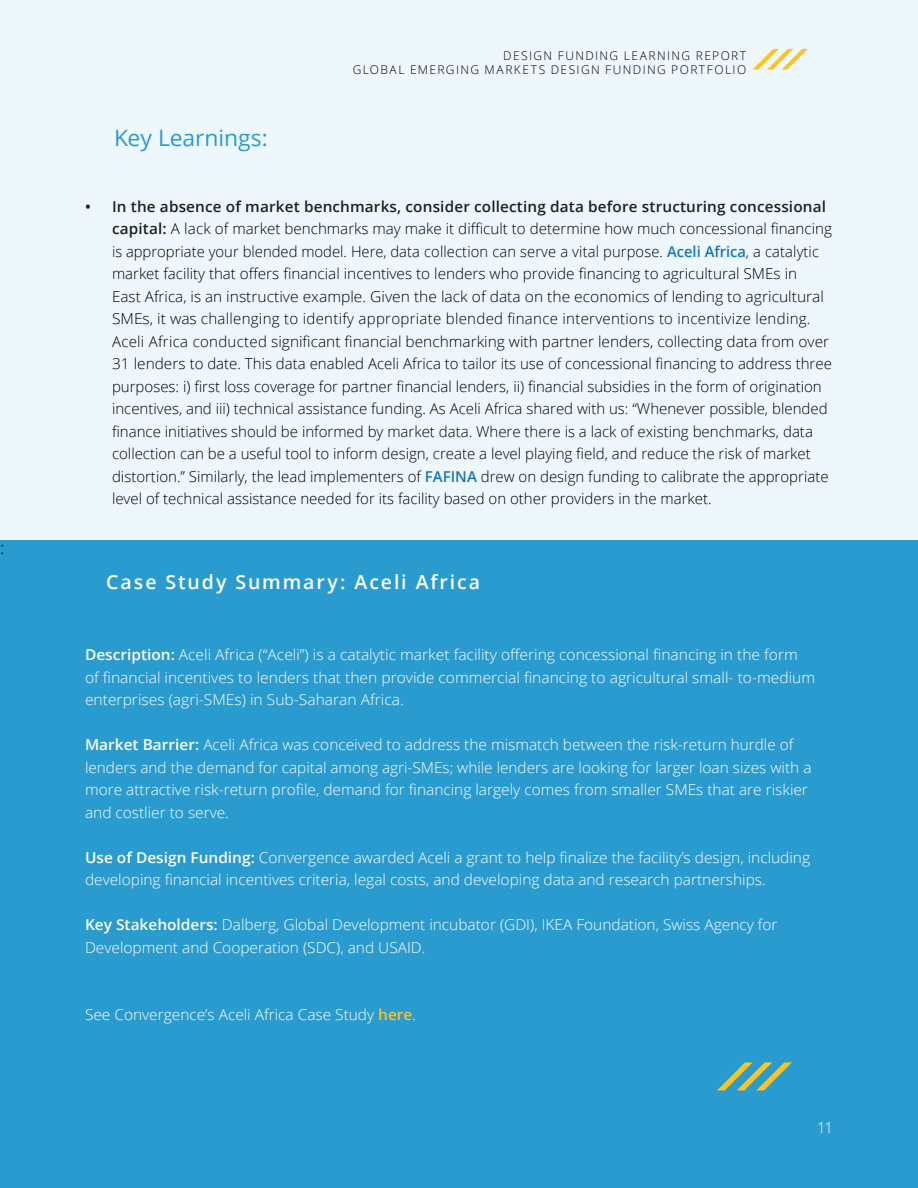
<style>
.page{position:relative;width:918px;height:1188px;background:#eef7fb}
.page>*{position:absolute;margin:0;border:0;box-sizing:border-box;transform-origin:0 0}
.t1{font:22.5px "Open Sans";letter-spacing:-.005em;color:#2a9bce}
.t2{font:600 19.5px "Open Sans";letter-spacing:.1em;color:#fff}
.t3{font:300 18px "Open Sans";color:#000}
.t4{font:300 15px/22.5px "Open Sans";color:#000101}
.t5{font:300 15px/22.5px "Open Sans";color:#fff}
.t6{font:300 12px/14.4px "Open Sans";letter-spacing:.115em;color:#000;text-align:right}
.s1{font-weight:600;color:#20201f}
.s2{font-weight:600;color:#1b75bb}
.s3{color:#000}
.s4{font-weight:600}
.s5{font-weight:600;color:#ffc21e}
</style>
<div class="page">
<svg style="left:753px;top:49px;width:55px;height:21px"></svg>
<div style="left:0;top:540px;width:918px;height:648px;background:#2a9bce"></div>
<svg style="left:717px;top:1062px;width:75px;height:28px"></svg>
<p class="t3" style="left:0;top:535px;width:6px">:</p>
<h1 class="t1" style="left:114px;top:122px;width:155px">Key Learnings:</h1>
<p class="t6" style="left:353px;top:48px;width:395px">DESIGN FUNDING LEARNING REPORT<br>GLOBAL EMERGING MARKETS DESIGN FUNDING PORTFOLIO</p>
<p class="t4" style="left:112px;top:195px;width:722px;text-indent:-27px"><span class="s1">• In the absence of market benchmarks, consider collecting data before structuring concessional capital:</span> A lack of market benchmarks may make it difficult to determine how much concessional financing is appropriate your blended model. Here, data collection can serve a vital purpose. <span class="s2">Aceli Africa</span>, a catalytic market facility that offers financial incentives to lenders who provide financing to agricultural SMEs in<br>East Africa, is an instructive example. Given the lack of data on the economics of lending to agricultural SMEs, it was challenging to identify appropriate blended finance interventions to incentivize lending.<br>Aceli Africa conducted significant financial benchmarking with partner lenders, collecting data from over 31 lenders to date. This data enabled Aceli Africa to tailor its use of concessional financing to address three purposes: i) first loss coverage for partner financial lenders, ii) financial subsidies in the form of origination incentives, and iii) technical assistance funding. As Aceli Africa shared with us: “Whenever possible, blended finance initiatives should be informed by market data. Where there is a lack of existing benchmarks, data collection can be a useful tool to inform design, create a level playing field, and reduce the risk of market distortion.” <span class="s3">Similarly, the lead implementers of</span> <span class="s2">FAFINA</span> <span class="s3">drew on design funding to calibrate the appropriate level of technical assistance needed for its facility based on other providers in the market.</span></p>
<h2 class="t2" style="left:106px;top:569px;width:375px">Case Study Summary: Aceli Africa</h2>
<p class="t5" style="left:85px;top:643px;width:732px"><span class="s4">Description:</span> Aceli Africa (“Aceli”) is a catalytic market facility offering concessional financing in the form of financial incentives to lenders that then provide commercial financing to agricultural small- to-medium enterprises (agri-SMEs) in Sub-Saharan Africa.</p>
<p class="t5" style="left:85px;top:733px;width:728px"><span class="s4">Market Barrier:</span> Aceli Africa was conceived to address the mismatch between the risk-return hurdle of lenders and the demand for capital among agri-SMEs; while lenders are looking for larger loan sizes with a more attractive risk-return profile, demand for financing largely comes from smaller SMEs that are riskier and costlier to serve.</p>
<p class="t5" style="left:85px;top:846px;width:727px"><span class="s4">Use of Design Funding:</span> Convergence awarded Aceli a grant to help finalize the facility’s design, including developing financial incentives criteria, legal costs, and developing data and research partnerships.</p>
<p class="t5" style="left:85px;top:913px;width:694px"><span class="s4">Key Stakeholders:</span> Dalberg, Global Development incubator (GDI), IKEA Foundation, Swiss Agency for<br>Development and Cooperation (SDC), and USAID.</p>
<p class="t5" style="left:85px;top:1003px;width:333px">See Convergence’s Aceli Africa Case Study <span class="s5">here</span>.</p>
<p class="t5" style="left:817px;top:1116px;width:17px">11</p>
</div>
